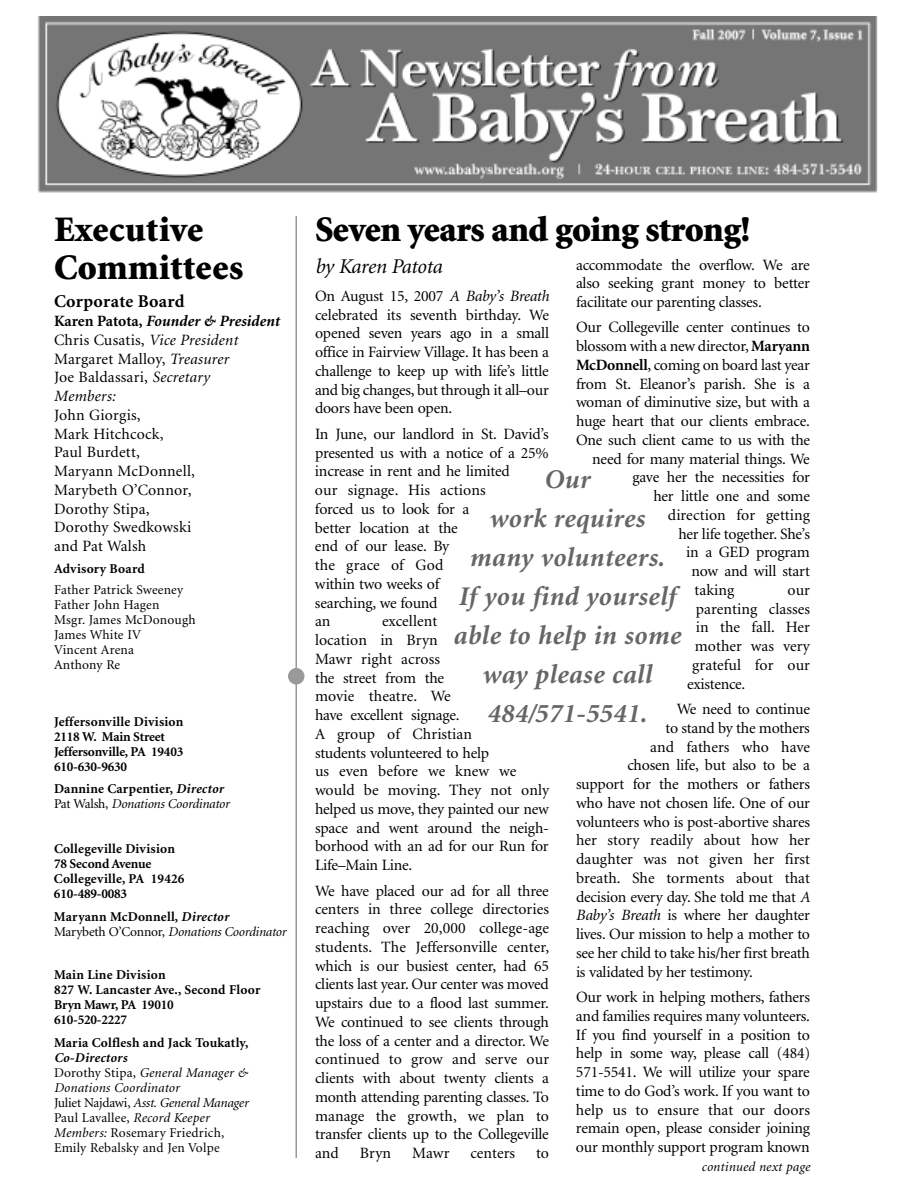
<style>
.page{position:relative;width:918px;height:1188px;background:#fff}
.page>*{position:absolute;margin:0;border:0;box-sizing:border-box;transform-origin:0 0}
.t1{font:900 36px "Minion";letter-spacing:-.01em;color:#000}
.t2{font:900 36px/37.5px "Minion";letter-spacing:.015em;color:#000}
.t3{font:italic 700 27px/39px "Minion";letter-spacing:.015em;color:#666;text-align:center}
.t4{font:italic 21px "Minion";letter-spacing:-.015em;color:#000}
.t5{font:700 18px "Minion";letter-spacing:.015em;color:#000}
.t6{font:15.75px/18.8px "Minion";letter-spacing:-.015em;color:#000;text-align:justify}
.t7{font:15.75px/18.8px "Minion";letter-spacing:.015em;color:#000}
.t8{font:15.75px "Minion";letter-spacing:.005em;color:#000}
.t9{font:13.5px/15px "Minion";letter-spacing:.015em;color:#000}
.t10{font:700 13.5px/15px "Minion";letter-spacing:.01em;color:#000}
.t11{font:italic 13.5px/15px "Minion";letter-spacing:-.015em;color:#000}
.t12{font:700 13.5px/15px "Minion";letter-spacing:-.015em;color:#000}
.t13{font:italic 13.5px "Minion";letter-spacing:.015em;color:#000}
.s1{font-weight:700}
.s2{font-weight:700;font-style:italic}
.s3{font-style:italic}
.s4{font-weight:700;font-style:normal}
.s5{font-style:normal}
</style>
<div class="page">
<hr style="left:296px;top:216px;width:1px;height:942px;background:#999">
<div style="left:288px;top:668px;width:16px;height:16px;background:#999;border-radius:50%"></div>
<img style="left:37px;top:16px;width:841px;height:177px">
<h1 class="t2" style="left:54px;top:214px;width:191px">Executive<br>Committees</h1>
<p class="t5" style="left:54px;top:295px;width:132px">Corporate Board</p>
<p class="t7" style="left:54px;top:313px;width:227px"><span class="s1">Karen Patota,</span> <span class="s2">Founder &amp; President<br></span>Chris Cusatis, <span class="s3">Vice President<br></span>Margaret Malloy, <span class="s3">Treasurer<br></span>Joe Baldassari, <span class="s3">Secretary<br>Members:</span></p>
<p class="t7" style="left:54px;top:407px;width:143px">John Giorgis,<br>Mark Hitchcock,<br>Paul Burdett,<br>Maryann McDonnell,<br>Marybeth O’Connor,<br>Dorothy Stipa,<br>Dorothy Swedkowski and Pat Walsh</p>
<p class="t10" style="left:54px;top:562px;width:92px">Advisory Board</p>
<p class="t9" style="left:54px;top:584px;width:143px">Father Patrick Sweeney<br>Father John Hagen<br>Msgr. James McDonough<br>James White IV<br>Vincent Arena<br>Anthony Re</p>
<p class="t12" style="left:54px;top:715px;width:131px">Jeffersonville Division<br>2118 W. Main Street<br>Jeffersonville, PA 19403<br>610-630-9630</p>
<p class="t11" style="left:54px;top:782px;width:177px"><span class="s4">Dannine Carpentier,</span> <span class="s1">Director<br></span><span class="s5">Pat Walsh,</span> Donations Coordinator</p>
<p class="t10" style="left:54px;top:842px;width:132px">Collegeville Division<br>78 Second Avenue<br>Collegeville, PA 19426<br>610-489-0083</p>
<p class="t11" style="left:54px;top:910px;width:234px"><span class="s4">Maryann McDonnell,</span> <span class="s1">Director<br></span><span class="s5">Marybeth O’Connor,</span> Donations Coordinator</p>
<p class="t10" style="left:54px;top:968px;width:208px">Main Line Division<br>827 W. Lancaster Ave., Second Floor<br>Bryn Mawr, PA 19010<br>610-520-2227</p>
<p class="t10" style="left:54px;top:1036px;width:196px">Maria Colflesh and Jack Toukatly,</p>
<p class="t9" style="left:54px;top:1051px;width:196px"><span class="s2">Co-Directors<br></span>Dorothy Stipa, <span class="s3">General Manager &amp;<br>Donations Coordinator<br></span>Juliet Najdawi, <span class="s3">Asst. General Manager<br></span>Paul Lavallee, <span class="s3">Record Keeper<br>Members:</span> Rosemary Friedrich,<br>Emily Rebalsky and Jen Volpe</p>
<h1 class="t1" style="left:315px;top:216px;width:437px">Seven years and going strong!</h1>
<h3 class="t4" style="left:315px;top:258px;width:128px">by Karen Patota</h3>
<p class="t6" style="left:315px;top:288px;width:236px">On August 15, 2007 <span class="s3">A Baby’s Breath </span>celebrated its seventh birthday. We opened seven years ago in a small office in Fairview Village. It has been a challenge to keep up with life’s little and big changes, but through it all–our doors have been open.</p>
<p class="t6" style="left:315px;top:426px;width:235px;text-align:left">In June, our landlord in St. David’s presented us with a notice of a 25% increase in rent and he limited<br>our signage. His actions<br>forced us to look for a<br>better location at the<br>end of our lease. By<br>the grace of God<br>within two weeks of<br>searching, we found<br>an</p>
<p class="t6" style="left:576px;top:256px;width:235px">accommodate the overflow. We are also seeking grant money to better facilitate our parenting classes.</p>
<p class="t6" style="left:576px;top:319px;width:235px">Our Collegeville center continues to</p>
<p class="t6" style="left:576px;top:338px;width:235px">blossom with a new director, <span class="s1">Maryann</span></p>
<p class="t6" style="left:576px;top:357px;width:235px"><span class="s1">McDonnell</span>, coming on board last year</p>
<p class="t6" style="left:576px;top:376px;width:236px">from St. Eleanor’s parish. She is a</p>
<p class="t6" style="left:576px;top:394px;width:235px">woman of diminutive size, but with a</p>
<p class="t6" style="left:576px;top:413px;width:235px">huge heart that our clients embrace.</p>
<p class="t6" style="left:576px;top:432px;width:236px">One such client came to us with the</p>
<p class="t6" style="left:592px;top:451px;width:219px">need for many material things. We</p>
<p class="t6" style="left:633px;top:469px;width:179px">gave her the necessities for</p>
<p class="t6" style="left:653px;top:488px;width:158px">her little one and some</p>
<p class="t8" style="left:668px;top:509px;width:144px">direction for getting</p>
<p class="t6" style="left:678px;top:526px;width:133px">her life together. She’s</p>
<p class="t6" style="left:686px;top:544px;width:125px">in a GED program</p>
<p class="t6" style="left:691px;top:563px;width:120px">now and will start</p>
<p class="t6" style="left:695px;top:582px;width:41px">taking</p>
<p class="t6" style="left:787px;top:582px;width:24px">our</p>
<p class="t8" style="left:696px;top:603px;width:116px">parenting classes</p>
<p class="t8" style="left:696px;top:621px;width:116px">in the fall. Her</p>
<p class="t8" style="left:695px;top:640px;width:117px">mother was very</p>
<p class="t8" style="left:692px;top:659px;width:120px">grateful for our</p>
<p class="t6" style="left:687px;top:676px;width:60px">existence.</p>
<p class="t6" style="left:677px;top:701px;width:135px">We need to continue</p>
<p class="t6" style="left:666px;top:720px;width:146px">to stand by the mothers</p>
<p class="t8" style="left:650px;top:741px;width:161px">and fathers who have</p>
<p class="t6" style="left:627px;top:757px;width:184px">chosen life, but also to be a</p>
<p class="t6" style="left:576px;top:776px;width:236px">support for the mothers or fathers</p>
<p class="t6" style="left:576px;top:795px;width:236px">who have not chosen life. One of our</p>
<p class="t6" style="left:576px;top:814px;width:236px">volunteers who is post-abortive shares</p>
<p class="t8" style="left:576px;top:834px;width:236px">her story readily about how her</p>
<p class="t8" style="left:576px;top:853px;width:236px">daughter was not given her first</p>
<p class="t8" style="left:576px;top:872px;width:236px">breath. She torments about that</p>
<p class="t6" style="left:576px;top:889px;width:236px">decision every day. She told me that <span class="s3">A</span></p>
<p class="t6" style="left:576px;top:907px;width:235px"><span class="s3">Baby’s Breath</span> is where her daughter</p>
<p class="t6" style="left:576px;top:926px;width:236px">lives. Our mission to help a mother to</p>
<p class="t6" style="left:576px;top:945px;width:236px">see her child to take his/her first breath</p>
<p class="t6" style="left:576px;top:964px;width:178px">is validated by her testimony.</p>
<p class="t6" style="left:576px;top:989px;width:236px">Our work in helping mothers, fathers and families requires many volunteers.<br>If you find yourself in a position to help in some way, please call (484)<br>571-5541. We will utilize your spare time to do God’s work. If you want to help us to ensure that our doors remain open, please consider joining our monthly support program known</p>
<h2 class="t3" style="left:453px;top:462px;width:229px">Our<br>work requires<br>many volunteers.<br>If you find yourself able to help in some way please call<br>484/571-5541.</h2>
<p class="t6" style="left:315px;top:613px;width:236px;text-align:left;text-indent:67px">excellent<br>location in Bryn<br>Mawr right across<br>the street from the<br>movie theatre. We<br>have excellent signage.<br>A group of Christian<br>students volunteered to help<br>us even before we knew we would be moving. They not only helped us move, they painted our new space and went around the neigh&shy;borhood with an ad for our Run for<br>Life–Main Line.</p>
<p class="t6" style="left:315px;top:882px;width:236px">We have placed our ad for all three centers in three college directories reaching over 20,000 college-age students. The Jeffersonville center, which is our busiest center, had 65 clients last year. Our center was moved upstairs due to a flood last summer.<br>We continued to see clients through the loss of a center and a director. We continued to grow and serve our clients with about twenty clients a month attending parenting classes. To manage the growth, we plan to transfer clients up to the Collegeville and</p>
<p class="t6" style="left:360px;top:1145px;width:33px">Bryn</p>
<p class="t6" style="left:412px;top:1145px;width:39px">Mawr</p>
<p class="t6" style="left:470px;top:1145px;width:46px">centers</p>
<p class="t6" style="left:536px;top:1145px;width:14px">to</p>
<p class="t13" style="left:702px;top:1161px;width:110px">continued next page</p>
</div>
